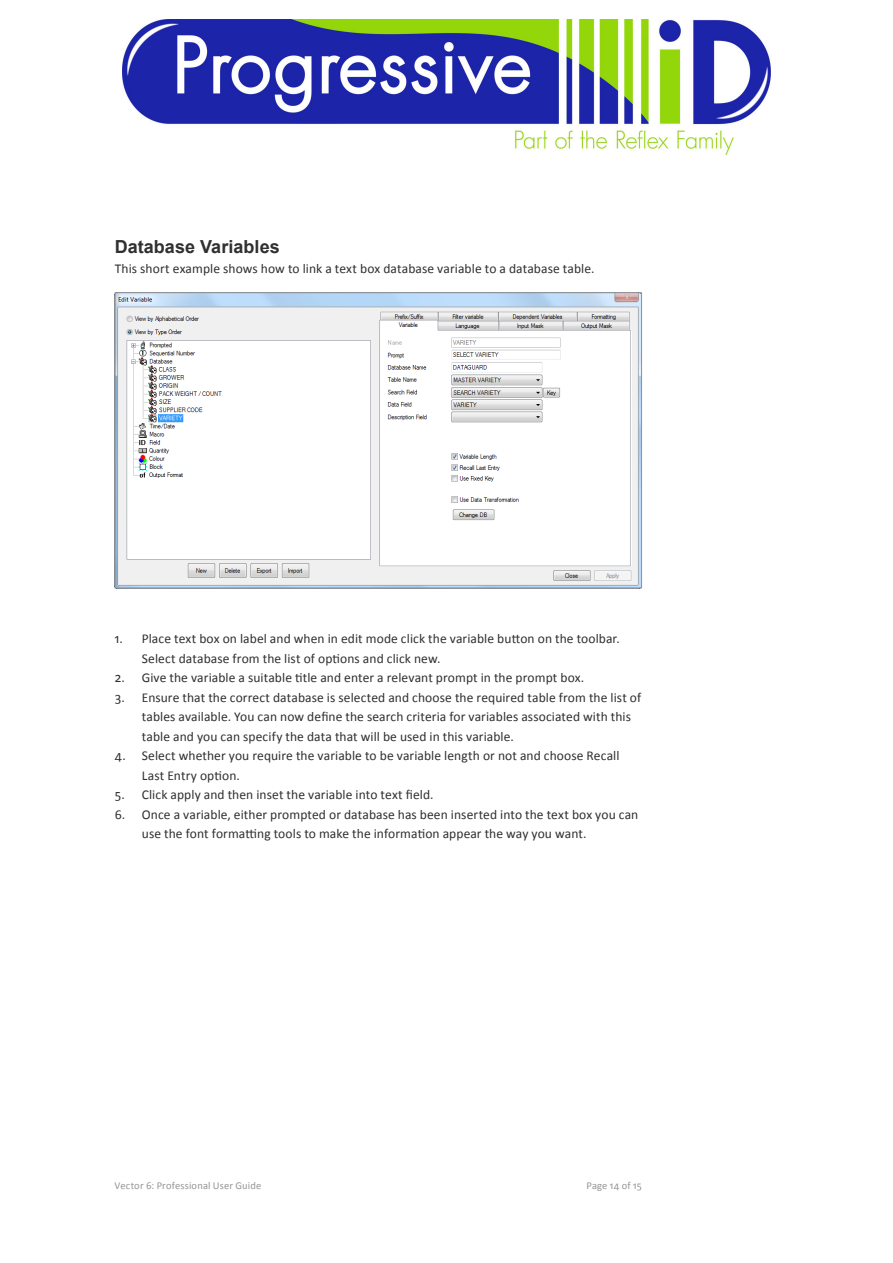
<style>
.page{position:relative;width:893px;height:1263px;background:#fff}
.page>*{position:absolute;margin:0;border:0;box-sizing:border-box;transform-origin:0 0}
.Header_3{font:700 18px "Arial";color:#312f30}
.t1{font:13.5px/19.5px "Calibri";letter-spacing:.005em;color:#312f30}
.t2{font:10.5px "Calibri";letter-spacing:.015em;color:#939598}
</style>
<div class="page">
<img style="left:122px;top:20px;width:649px;height:134px">
<img style="left:117px;top:294px;width:523px;height:292px">
<div style="left:115px;top:292px;width:527px;height:296px;border:1px solid #939598"></div>
<p class="Header_3" style="left:115px;top:235px;width:166px">Database Variables</p>
<p class="t1" style="left:115px;top:259px;width:481px">This short example shows how to link a text box database variable to a database table.</p>
<p class="t1" style="left:142px;top:629px;width:480px;text-indent:-27px">1. Place text box on label and when in edit mode click the variable button on the toolbar.<br>Select database from the list of options and click new.</p>
<p class="t1" style="left:115px;top:668px;width:471px">2. Give the variable a suitable title and enter a relevant prompt in the prompt box.</p>
<p class="t1" style="left:142px;top:688px;width:501px;text-indent:-27px">3. Ensure that the correct database is selected and choose the required table from the list of tables available. You can now define the search criteria for variables associated with this table and you can specify the data that will be used in this variable.</p>
<p class="t1" style="left:142px;top:746px;width:479px;text-indent:-27px">4. Select whether you require the variable to be variable length or not and choose Recall<br>Last Entry option.</p>
<p class="t1" style="left:115px;top:785px;width:320px">5. Click apply and then inset the variable into text field.</p>
<p class="t1" style="left:142px;top:805px;width:498px;text-indent:-27px">6. Once a variable, either prompted or database has been inserted into the text box you can use the font formatting tools to make the information appear the way you want.</p>
<p class="t2" style="left:115px;top:1179px;width:148px">Vector 6: Professional User Guide</p>
<p class="t2" style="left:586px;top:1179px;width:57px">Page 14 of 15</p>
</div>
